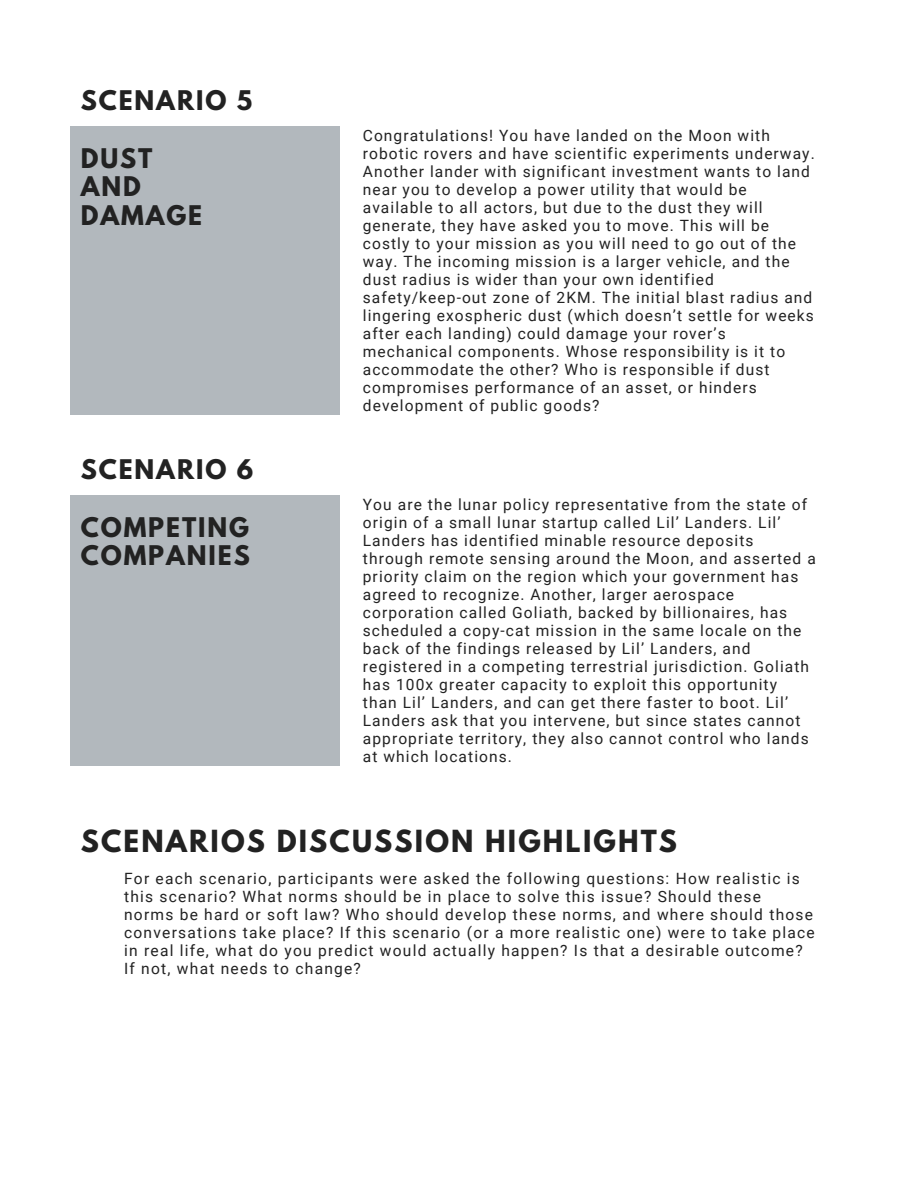
<style>
.page{position:relative;width:918px;height:1188px;background:#fff}
.page>*{position:absolute;margin:0;border:0;box-sizing:border-box;transform-origin:0 0}
.t1{font:700 27px "League Spartan";letter-spacing:.08em;color:#222}
.t2{font:700 24px/28.5px "League Spartan";letter-spacing:.08em;color:#222}
.t3{font:15.6px/18px "Roboto";letter-spacing:.07em;color:#222}
</style>
<div class="page">
<div style="left:71px;top:126px;width:269px;height:289px;background:#b2b8bd"></div>
<div style="left:71px;top:495px;width:269px;height:271px;background:#b2b8bd"></div>
<h2 class="t2" style="left:81px;top:90px;width:173px">SCENARIO 5</h2>
<h2 class="t2" style="left:81px;top:147px;width:123px">DUST<br>AND<br>DAMAGE</h2>
<h2 class="t2" style="left:81px;top:459px;width:174px">SCENARIO 6</h2>
<h2 class="t2" style="left:81px;top:516px;width:171px">COMPETING<br>COMPANIES</h2>
<p class="t3" style="left:363px;top:127px;width:453px">Congratulations! You have landed on the Moon with robotic rovers and have scientific experiments underway.<br>Another lander with significant investment wants to land near you to develop a power utility that would be available to all actors, but due to the dust they will generate, they have asked you to move. This will be costly to your mission as you will need to go out of the way. The incoming mission is a larger vehicle, and the dust radius is wider than your own identified safety/keep-out zone of 2KM. The initial blast radius and lingering exospheric dust (which doesn’t settle for weeks after each landing) could damage your rover’s mechanical components. Whose responsibility is it to accommodate the other? Who is responsible if dust compromises performance of an asset, or hinders development of public goods?</p>
<p class="t3" style="left:363px;top:496px;width:454px">You are the lunar policy representative from the state of origin of a small lunar startup called Lil’ Landers. Lil’ Landers has identified minable resource deposits through remote sensing around the Moon, and asserted a priority claim on the region which your government has agreed to recognize. Another, larger aerospace corporation called Goliath, backed by billionaires, has scheduled a copy-cat mission in the same locale on the back of the findings released by Lil’ Landers, and registered in a competing terrestrial jurisdiction. Goliath has 100x greater capacity to exploit this opportunity<br>than Lil’ Landers, and can get there faster to boot. Lil’ Landers ask that you intervene, but since states cannot appropriate territory, they also cannot control who lands at which locations.</p>
<h1 class="t1" style="left:81px;top:828px;width:598px">SCENARIOS DISCUSSION HIGHLIGHTS</h1>
<p class="t3" style="left:124px;top:870px;width:692px">For each scenario, participants were asked the following questions: How realistic is this scenario? What norms should be in place to solve this issue? Should these<br>norms be hard or soft law? Who should develop these norms, and where should those conversations take place? If this scenario (or a more realistic one) were to take place in real life, what do you predict would actually happen? Is that a desirable outcome?<br>If not, what needs to change?</p>
</div>
